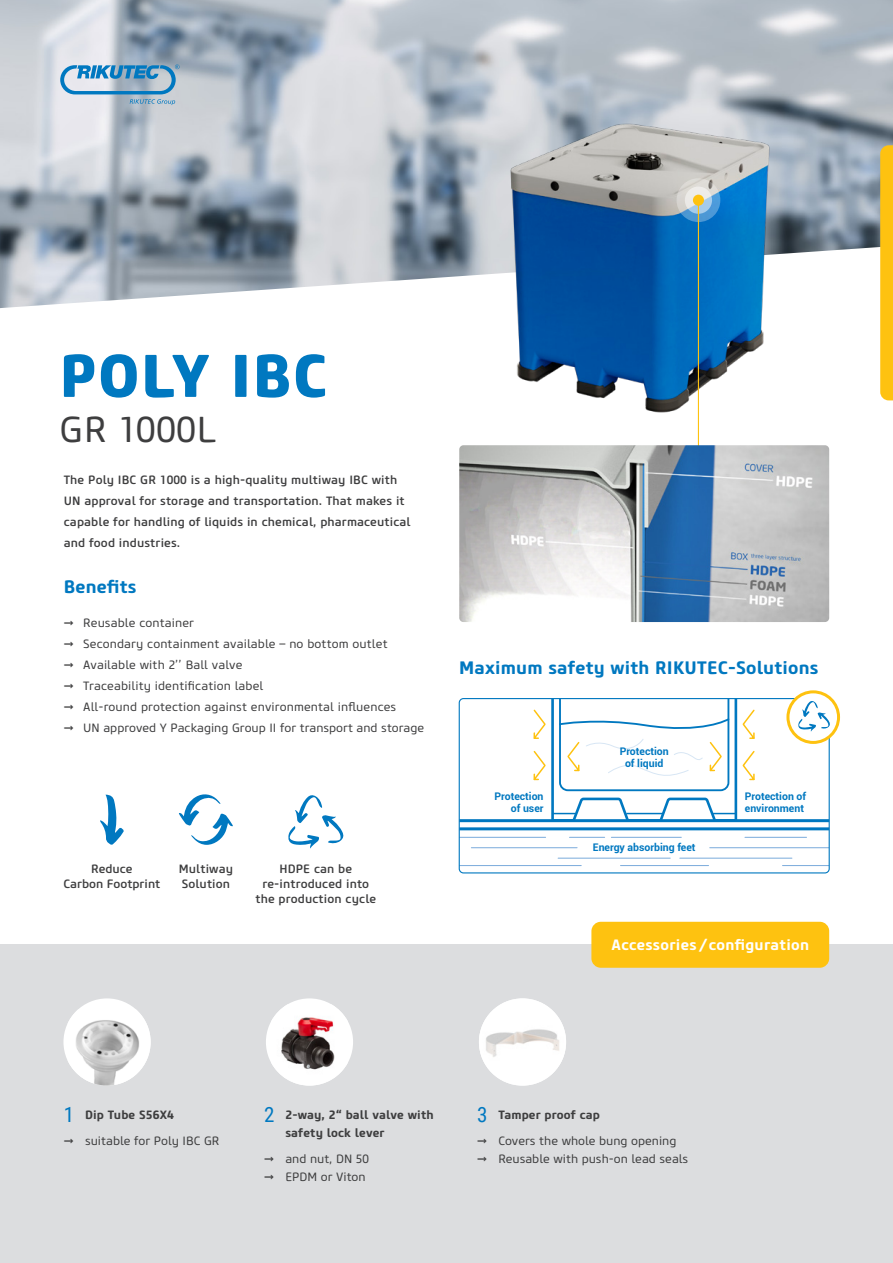
<style>
.page{position:relative;width:893px;height:1263px;background:#fff}
.page>*{position:absolute;margin:0;border:0;box-sizing:border-box;transform-origin:0 0}
.t1{font:800 60px "Core Sans M75";letter-spacing:.02em;color:#0078c0}
.t2{font:36px "Core Sans M45";letter-spacing:.02em;color:#3e3e3f}
.t3{font:700 18px "Core Sans M65";letter-spacing:.01em;color:#0078c0}
.t4{font:700 15px "Core Sans M65";letter-spacing:.02em;color:#fff}
.t5{font:12px "Core Sans M45";letter-spacing:.005em;color:#3e3e3f}
.t6{font:500 12px/15px "Core Sans M55";letter-spacing:.01em;color:#3e3e3f}
.t7{font:700 12px/18px "Core Sans M65";letter-spacing:.01em;color:#3e3e3f}
.t8{font:700 10.5px/12.6px "Roboto";color:#0078c0;text-align:center}
.s1{font-family:"Core Sans M55";font-weight:500}
.s2{font-family:"Roboto Condensed";font-weight:400;font-size:21px;color:#0078c0}
</style>
<div class="page">
<img style="left:0;top:0;width:893px;height:308px">
<svg style="left:880px;top:145px;width:13px;height:255px;background:#fcc215"></svg>
<svg style="left:60px;top:65px;width:120px;height:40px;background:#8fb6d0"></svg>
<img style="left:495px;top:97px;width:298px;height:325px">
<div style="left:0;top:945px;width:893px;height:318px;background:#dcdddf"></div>
<div style="left:591px;top:922px;width:238px;height:46px;background:#fec210;border-radius:9px"></div>
<div style="left:63px;top:998px;width:88px;height:87px;background:#fff;border-radius:50%"></div>
<img style="left:68px;top:1009px;width:83px;height:76px">
<div style="left:266px;top:998px;width:87px;height:87px;background:#fff;border-radius:50%"></div>
<img style="left:271px;top:1005px;width:77px;height:80px">
<svg style="left:676px;top:178px;width:44px;height:44px"></svg>
<div style="left:693px;top:195px;width:11px;height:11px;background:#fec210;border-radius:50%"></div>
<hr style="left:698px;top:200px;width:1px;height:298px;background:#fec210">
<img style="left:459px;top:445px;width:370px;height:177px">
<hr style="left:459px;top:819px;width:370px;height:3px;background:#0078c0">
<hr style="left:459px;top:827px;width:370px;height:3px;background:#0078c0">
<hr style="left:459px;top:837px;width:87px;height:1px;background:#7aabdb">
<hr style="left:569px;top:837px;width:36px;height:1px;background:#7aabdb">
<hr style="left:745px;top:837px;width:61px;height:1px;background:#7aabdb">
<hr style="left:611px;top:837px;width:70px;height:1px;background:#7aabdb">
<hr style="left:558px;top:858px;width:112px;height:1px;background:#7aabdb">
<hr style="left:680px;top:858px;width:112px;height:1px;background:#7aabdb">
<hr style="left:471px;top:847px;width:106px;height:1px;background:#7aabdb">
<hr style="left:710px;top:847px;width:119px;height:1px;background:#7aabdb">
<hr style="left:459px;top:865px;width:122px;height:1px;background:#7aabdb">
<hr style="left:620px;top:865px;width:89px;height:1px;background:#7aabdb">
<hr style="left:782px;top:865px;width:47px;height:1px;background:#7aabdb">
<svg style="left:531px;top:700px;width:226px;height:123px"></svg>
<div style="left:459px;top:698px;width:371px;height:175px;border:1px solid #0078c0;border-radius:4px"></div>
<svg style="left:788px;top:692px;width:50px;height:50px"></svg>
<div style="left:786px;top:690px;width:54px;height:54px;border:3px solid #fec210;border-radius:50%"></div>
<svg style="left:798px;top:701px;width:32px;height:31px"></svg>
<img style="left:479px;top:998px;width:87px;height:87px;border-radius:44px">
<svg style="left:100px;top:795px;width:24px;height:50px"></svg>
<svg style="left:179px;top:794px;width:54px;height:51px"></svg>
<svg style="left:288px;top:795px;width:56px;height:53px"></svg>
<p class="t1" style="left:60px;top:337px;width:269px">POLY IBC</p>
<p class="t2" style="left:60px;top:407px;width:158px">GR 1000L</p>
<p class="t6" style="left:64px;top:469px;width:348px;line-height:21px">The Poly IBC GR 1000 is a high-quality multiway IBC with UN approval for storage and transportation. That makes it capable for handling of liquids in chemical, pharmaceutical and food industries.</p>
<p class="t3" style="left:64px;top:575px;width:74px">Benefits</p>
<p class="t5" style="left:64px;top:615px;width:132px"><span class="s1">→</span> Reusable container</p>
<p class="t5" style="left:64px;top:636px;width:325px"><span class="s1">→</span> Secondary containment available – no bottom outlet</p>
<p class="t5" style="left:64px;top:657px;width:180px"><span class="s1">→</span> Available with 2’’ Ball valve</p>
<p class="t5" style="left:64px;top:678px;width:201px"><span class="s1">→</span> Traceability identification label</p>
<p class="t5" style="left:64px;top:699px;width:334px"><span class="s1">→</span> All-round protection against environmental influences</p>
<p class="t5" style="left:64px;top:720px;width:362px"><span class="s1">→</span> UN approved Y Packaging Group II for transport and storage</p>
<p class="t6" style="left:63px;top:862px;width:98px;text-align:center">Reduce<br>Carbon Footprint</p>
<p class="t6" style="left:179px;top:862px;width:56px">Multiway<br>Solution</p>
<p class="t6" style="left:255px;top:862px;width:122px;text-align:center">HDPE can be re-introduced into the production cycle</p>
<p class="t3" style="left:459px;top:656px;width:361px">Maximum safety with RIKUTEC-Solutions</p>
<p class="t8" style="left:494px;top:789px;width:51px;text-align:right">Protection of user</p>
<p class="t8" style="left:620px;top:745px;width:51px;line-height:12px">Protection of liquid</p>
<p class="t8" style="left:593px;top:841px;width:104px">Energy absorbing feet</p>
<p class="t8" style="left:745px;top:789px;width:63px;text-align:left">Protection of environment</p>
<p class="t4" style="left:611px;top:935px;width:199px">Accessories /configuration</p>
<p class="t7" style="left:64px;top:1106px;width:112px"><span class="s2">1</span> Dip Tube S56X4</p>
<p class="t5" style="left:64px;top:1134px;width:157px"><span class="s1">→</span> suitable for Poly IBC GR</p>
<p class="t7" style="left:285px;top:1106px;width:150px;text-indent:-21px"><span class="s2">2</span> 2-way, 2“ ball valve with safety lock lever</p>
<p class="t5" style="left:264px;top:1152px;width:106px"><span class="s1">→</span> and nut, DN 50</p>
<p class="t5" style="left:264px;top:1170px;width:103px"><span class="s1">→</span> EPDM or Viton</p>
<p class="t7" style="left:477px;top:1106px;width:124px"><span class="s2">3</span> Tamper proof cap</p>
<p class="t5" style="left:477px;top:1134px;width:201px"><span class="s1">→</span> Covers the whole bung opening</p>
<p class="t5" style="left:477px;top:1152px;width:213px"><span class="s1">→</span> Reusable with push-on lead seals</p>
</div>
